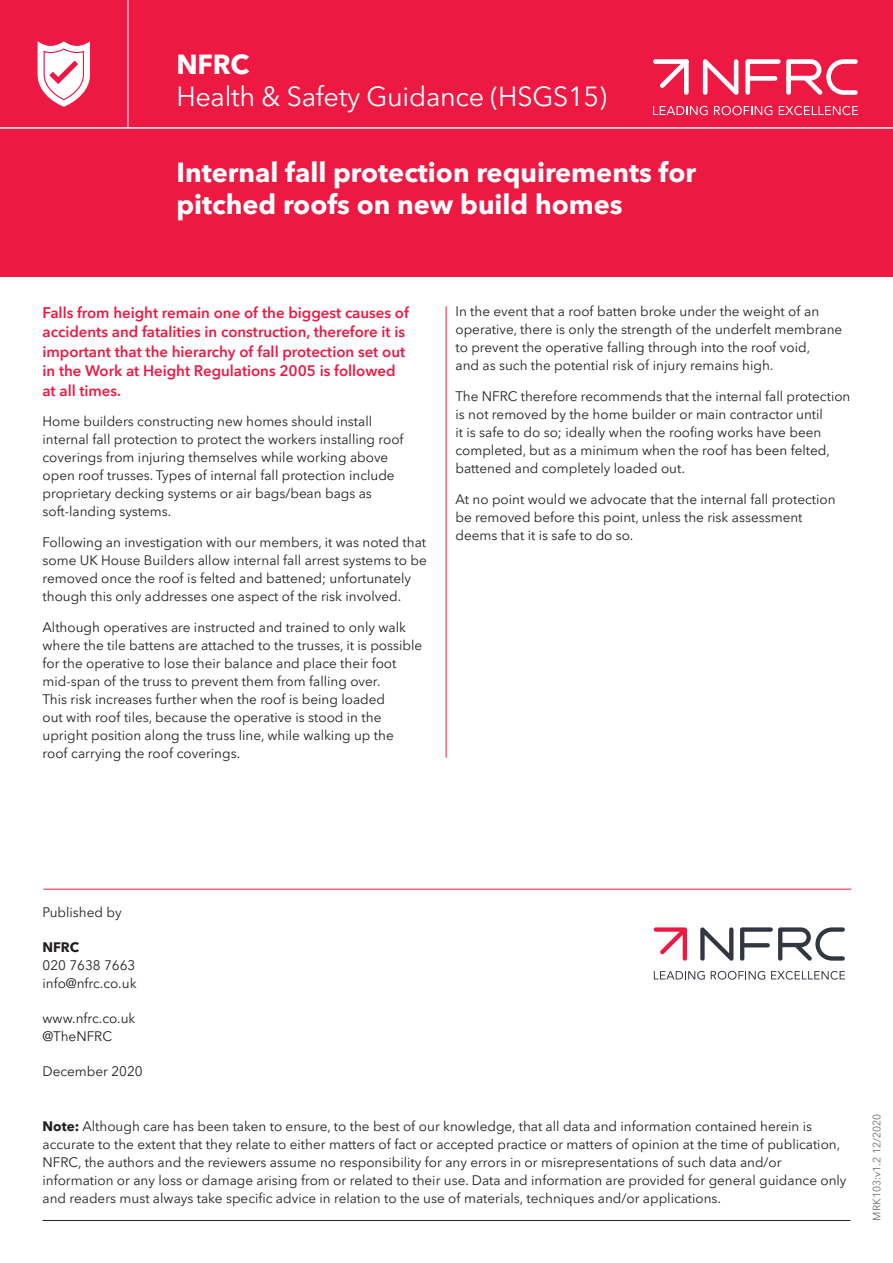
<style>
.page{position:relative;width:893px;height:1263px;background:#fff}
.page>*{position:absolute;margin:0;border:0;box-sizing:border-box;transform-origin:0 0}
.t1{font:700 27px/31.5px "Avenir Next W1 G";color:#fff}
.t2{font:27px "Avenir Next W1 G";letter-spacing:-.01em;color:#fff}
.t3{font:600 15px/19.5px "Avenir Next W1 G";color:#ed1943}
.t4{font:13.5px/18px "Avenir Next W1 G";color:#231f20}
.t5{font:700 13.5px "Avenir Next W1 G";color:#231f20}
.t6{font:10.5px "Avenir Next W1 G";color:#6c6d70}
.s1{font-weight:700}
</style>
<div class="page">
<div style="left:0;top:0;width:893px;height:277px;background:#ed1943"></div>
<hr style="left:128px;top:0;width:1px;height:128px;background:#fff">
<hr style="left:0;top:128px;width:893px;height:1px;background:#fff">
<svg style="left:653px;top:59px;width:205px;height:56px"></svg>
<svg style="left:38px;top:41px;width:52px;height:66px"></svg>
<hr style="left:43px;top:889px;width:808px;height:1px;background:#ed1943">
<svg style="left:654px;top:971px;width:51px;height:9px"></svg>
<svg style="left:711px;top:971px;width:54px;height:9px"></svg>
<svg style="left:771px;top:971px;width:74px;height:9px"></svg>
<svg style="left:700px;top:927px;width:33px;height:34px"></svg>
<svg style="left:740px;top:927px;width:105px;height:34px"></svg>
<svg style="left:654px;top:927px;width:33px;height:34px"></svg>
<hr style="left:446px;top:306px;width:1px;height:452px;background:#ed1943">
<hr style="left:43px;top:1220px;width:807px;height:1px;background:#231f20">
<h1 class="t1" style="left:176px;top:47px;width:74px">NFRC</h1>
<h1 class="t2" style="left:176px;top:75px;width:432px">Health &amp; Safety Guidance (HSGS15)</h1>
<h1 class="t1" style="left:176px;top:155px;width:521px">Internal fall protection requirements for pitched roofs on new build homes</h1>
<p class="t3" style="left:43px;top:301px;width:368px">Falls from height remain one of the biggest causes of accidents and fatalities in construction, therefore it is important that the hierarchy of fall protection set out in the Work at Height Regulations 2005 is followed at all times.</p>
<p class="t4" style="left:43px;top:411px;width:363px">Home builders constructing new homes should install internal fall protection to protect the workers installing roof coverings from injuring themselves while working above open roof trusses. Types of internal fall protection include proprietary decking systems or air bags/bean bags as soft-landing systems.</p>
<p class="t4" style="left:43px;top:532px;width:386px">Following an investigation with our members, it was noted that some UK House Builders allow internal fall arrest systems to be removed once the roof is felted and battened; unfortunately though this only addresses one aspect of the risk involved.</p>
<p class="t4" style="left:43px;top:617px;width:381px">Although operatives are instructed and trained to only walk where the tile battens are attached to the trusses, it is possible for the operative to lose their balance and place their foot mid-span of the truss to prevent them from falling over.<br>This risk increases further when the roof is being loaded<br>out with roof tiles, because the operative is stood in the upright position along the truss line, while walking up the<br>roof carrying the roof coverings.</p>
<p class="t4" style="left:455px;top:301px;width:388px">In the event that a roof batten broke under the weight of an operative, there is only the strength of the underfelt membrane to prevent the operative falling through into the roof void,<br>and as such the potential risk of injury remains high.</p>
<p class="t4" style="left:455px;top:386px;width:396px">The NFRC therefore recommends that the internal fall protection is not removed by the home builder or main contractor until<br>it is safe to do so; ideally when the roofing works have been completed, but as a minimum when the roof has been felted, battened and completely loaded out.</p>
<p class="t4" style="left:455px;top:489px;width:382px">At no point would we advocate that the internal fall protection be removed before this point, unless the risk assessment deems that it is safe to do so.</p>
<p class="t4" style="left:43px;top:902px;width:81px">Published by</p>
<p class="t5" style="left:43px;top:936px;width:38px">NFRC</p>
<p class="t4" style="left:43px;top:955px;width:96px">020 7638 7663 info@nfrc.co.uk</p>
<p class="t4" style="left:43px;top:1008px;width:95px">www.nfrc.co.uk @TheNFRC</p>
<p class="t4" style="left:43px;top:1061px;width:102px">December 2020</p>
<p class="t4" style="left:43px;top:1116px;width:805px"><span class="s1">Note:</span> Although care has been taken to ensure, to the best of our knowledge, that all data and information contained herein is accurate to the extent that they relate to either matters of fact or accepted practice or matters of opinion at the time of publication, NFRC, the authors and the reviewers assume no responsibility for any errors in or misrepresentations of such data and/or information or any loss or damage arising from or related to their use. Data and information are provided for general guidance only and readers must always take specific advice in relation to the use of materials, techniques and/or applications.</p>
<p class="t6" style="left:868px;top:1220px;width:108px;rotate:-90deg">MRK103:v1.2 12/2020</p>
</div>
